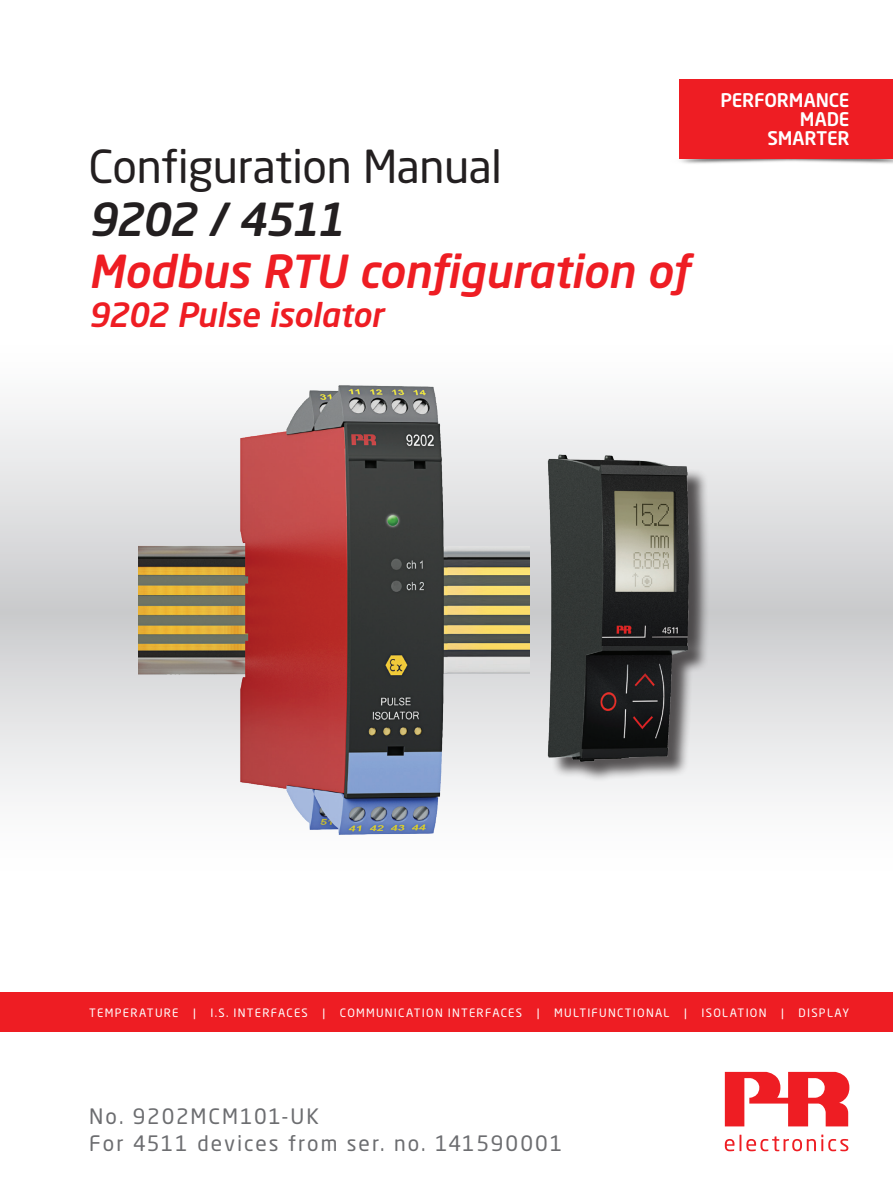
<style>
.page{position:relative;width:893px;height:1191px;background:#fff}
.page>*{position:absolute;margin:0;border:0;box-sizing:border-box;transform-origin:0 0}
.t1{font:italic 500 45px "Neo Sans Pro";letter-spacing:-.005em;color:#ee1d23}
.t2{font:45px "Neo Sans Pro";letter-spacing:-.01em;color:#231f20}
.t3{font:italic 500 45px "Neo Sans Pro";letter-spacing:-.045em;color:#231f20}
.t4{font:italic 500 33px "Neo Sans Pro";letter-spacing:-.01em;color:#ee1d23}
.t5{font:21px/27px "Neo Sans Pro";letter-spacing:.09em;color:#6c6d70}
.t6{font:500 18.6px/19px "Neo Sans Std";letter-spacing:-.01em;color:#fff;text-align:right}
.t7{font:11.4px "Neo Sans Pro";letter-spacing:.11em;color:#fff}
</style>
<div class="page">
<svg style="left:0;top:408px;width:893px;height:387px"></svg>
<div style="left:0;top:992px;width:893px;height:40px;background:#ee1d23"></div>
<svg style="left:725px;top:1134px;width:123px;height:17px"></svg>
<svg style="left:725px;top:1071px;width:124px;height:55px"></svg>
<img style="left:679px;top:153px;width:214px;height:11px">
<div style="left:680px;top:79px;width:213px;height:80px;background:#ee1d23"></div>
<img style="left:139px;top:385px;width:391px;height:450px">
<img style="left:454px;top:438px;width:294px;height:338px">
<h1 class="t2" style="left:89px;top:139px;width:415px">Configuration Manual</h1>
<h1 class="t3" style="left:89px;top:191px;width:257px">9202 / 4511</h1>
<h1 class="t1" style="left:89px;top:243px;width:602px">Modbus RTU configuration of</h1>
<h2 class="t4" style="left:89px;top:294px;width:296px">9202 Pulse isolator</h2>
<h3 class="t6" style="left:720px;top:90px;width:131px">PERFORMANCE<br>MADE<br>SMARTER</h3>
<p class="t7" style="left:89px;top:1005px;width:91px">TEMPERATURE</p>
<p class="t7" style="left:193px;top:1005px;width:4px">|</p>
<p class="t7" style="left:211px;top:1005px;width:99px">I.S. INTERFACES</p>
<p class="t7" style="left:323px;top:1005px;width:4px">|</p>
<p class="t7" style="left:340px;top:1005px;width:184px">COMMUNICATION INTERFACES</p>
<p class="t7" style="left:537px;top:1005px;width:4px">|</p>
<p class="t7" style="left:554px;top:1005px;width:117px">MULTIFUNCTIONAL</p>
<p class="t7" style="left:684px;top:1005px;width:4px">|</p>
<p class="t7" style="left:701px;top:1005px;width:67px">ISOLATION</p>
<p class="t7" style="left:781px;top:1005px;width:4px">|</p>
<p class="t7" style="left:799px;top:1005px;width:52px">DISPLAY</p>
<h3 class="t5" style="left:89px;top:1102px;width:475px">No. 9202MCM101-UK<br>For 4511 devices from ser. no. 141590001</h3>
</div>
